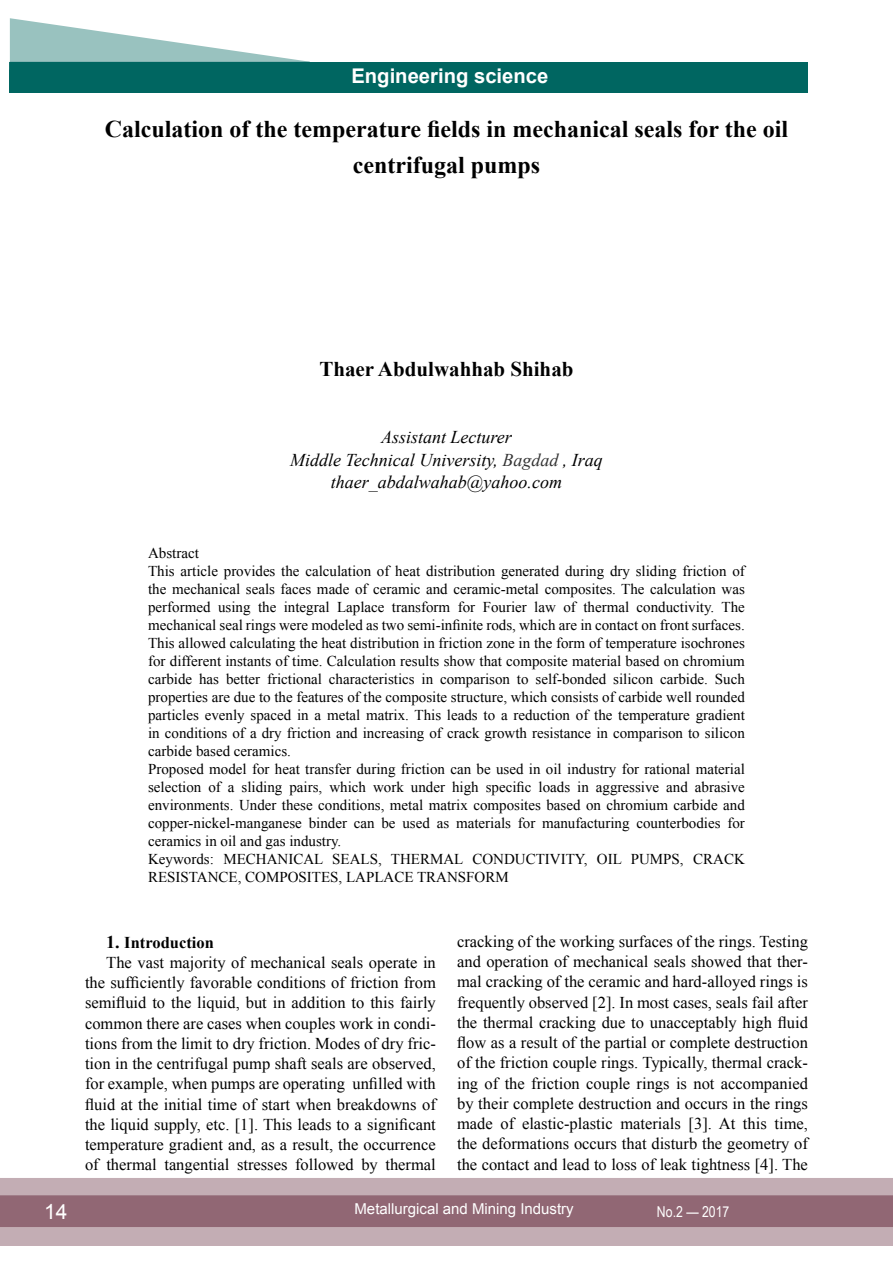
<style>
.page{position:relative;width:893px;height:1263px;background:#fff}
.page>*{position:absolute;margin:0;border:0;box-sizing:border-box;transform-origin:0 0}
.t1{font:700 24px/36px "Times New Roman";color:#000;text-align:center}
.t2{font:700 21px "Times New Roman";color:#000}
.t3{font:21px "Arial";color:#fff}
.t4{font:700 20.25px "Arial";color:#fff}
.t5{font:italic 18px/22.5px "Times New Roman";color:#000;text-align:center}
.t6{font:16.5px/20.2px "Times New Roman";color:#000;text-align:justify}
.t7{font:700 16.5px "Times New Roman";color:#000}
.t8{font:15px/18px "Times New Roman";color:#000}
.t9{font:15px "Arial";color:#fff}
.t10{font:15px "Arial Narrow";color:#fff}
.s1{color:#333}
.s2{font-size:18px}
</style>
<div class="page">
<div style="left:0;top:1178px;width:893px;height:68px;background:#c3adb4"></div>
<div style="left:0;top:1195px;width:893px;height:32px;background:#916774;border:2px solid #916774"></div>
<div style="left:10px;top:62px;width:798px;height:30px;background:#006661"></div>
<svg style="left:10px;top:18px;width:300px;height:44px"></svg>
<h3 class="t4" style="left:351px;top:62px;width:198px">Engineering science</h3>
<h1 class="t1" style="left:105px;top:111px;width:685px">Calculation of the temperature fields in mechanical seals for the oil centrifugal pumps</h1>
<h2 class="t2" style="left:319px;top:354px;width:256px">Thaer Abdulwahhab Shihab</h2>
<p class="t5" style="left:290px;top:426px;width:314px">Assistant Lecturer<br>Middle Technical University, <span class="s1">Bagdad</span> , Iraq thaer_abdalwahab@yahoo.com</p>
<p class="t8" style="left:148px;top:543px;width:598px">Abstract<br>This article provides the calculation of heat distribution generated during dry sliding friction of the mechanical seals faces made of ceramic and ceramic-metal composites. The calculation was performed using the integral Laplace transform for Fourier law of thermal conductivity. The mechanical seal rings were modeled as two semi-infinite rods, which are in contact on front surfaces.<br>This allowed calculating the heat distribution in friction zone in the form of temperature isochrones for different instants of time. Calculation results show that composite material based on chromium carbide has better frictional characteristics in comparison to self-bonded silicon carbide. Such properties are due to the features of the composite structure, which consists of carbide well rounded particles evenly spaced in a metal matrix. This leads to a reduction of the temperature gradient in conditions of a dry friction and increasing of crack growth resistance in comparison to silicon carbide based ceramics.<br>Proposed model for heat transfer during friction can be used in oil industry for rational material selection of a sliding pairs, which work under high specific loads in aggressive and abrasive environments. Under these conditions, metal matrix composites based on chromium carbide and copper-nickel-manganese binder can be used as materials for manufacturing counterbodies for ceramics in oil and gas industry.<br>Keywords: mechanical seals, thermal conductivity, oil pumps, crack resistance, composites, Laplace transform</p>
<p class="t7" style="left:106px;top:931px;width:109px"><span class="s2">1.</span> Introduction</p>
<p class="t6" style="left:106px;top:952px;width:331px">The vast majority of mechanical seals operate in</p>
<p class="t6" style="left:85px;top:972px;width:352px">the sufficiently favorable conditions of friction from</p>
<p class="t6" style="left:85px;top:992px;width:352px">semifluid to the liquid, but in addition to this fairly</p>
<p class="t6" style="left:85px;top:1013px;width:352px">common there are cases when couples work in condi-</p>
<p class="t6" style="left:85px;top:1033px;width:352px">tions from the limit to dry friction. Modes of dry fric-</p>
<p class="t6" style="left:85px;top:1053px;width:352px">tion in the centrifugal pump shaft seals are observed,</p>
<p class="t6" style="left:85px;top:1073px;width:352px">for example, when pumps are operating unfilled with</p>
<p class="t6" style="left:85px;top:1094px;width:354px">fluid at the initial time of start when breakdowns of</p>
<p class="t6" style="left:85px;top:1114px;width:352px">the liquid supply, etc. [1]. This leads to a significant</p>
<p class="t6" style="left:85px;top:1134px;width:352px">temperature gradient and, as a result, the occurrence</p>
<p class="t6" style="left:85px;top:1154px;width:352px">of thermal tangential stresses followed by thermal</p>
<p class="t6" style="left:457px;top:931px;width:352px">cracking of the working surfaces of the rings. Testing and operation of mechanical seals showed that ther&shy;mal cracking of the ceramic and hard-alloyed rings is frequently observed [2]. In most cases, seals fail after the thermal cracking due to unacceptably high fluid flow as a result of the partial or complete destruction of the friction couple rings. Typically, thermal crack&shy;ing of the friction couple rings is not accompanied by their complete destruction and occurs in the rings made of elastic-plastic materials [3]. At this time, the deformations occurs that disturb the geometry of the contact and lead to loss of leak tightness [4]. The</p>
<h2 class="t3" style="left:44px;top:1197px;width:25px">14</h2>
<p class="t9" style="left:354px;top:1199px;width:221px">Metallurgical and Mining Industry</p>
<p class="t10" style="left:657px;top:1201px;width:74px">No.2 — 2017</p>
</div>
